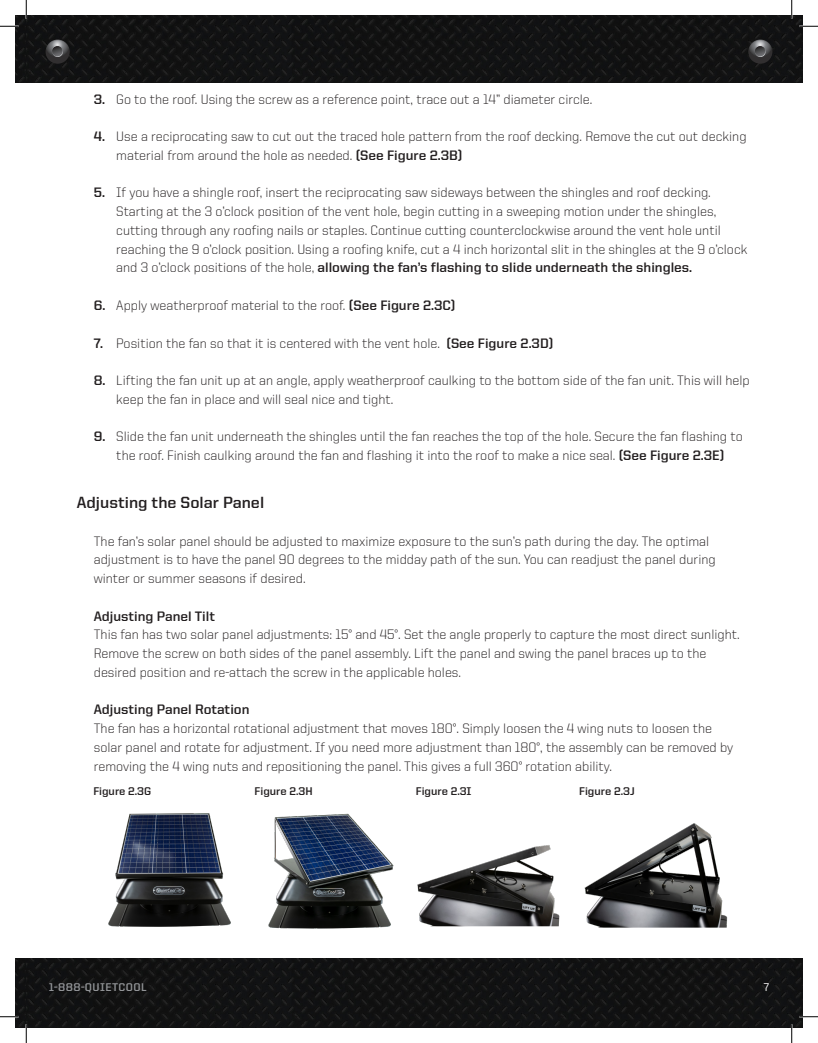
<style>
.page{position:relative;width:818px;height:1043px;background:#fff}
.page>*{position:absolute;margin:0;border:0;box-sizing:border-box;transform-origin:0 0}
.t1{font:700 16.25px "United Sans Reg";color:#231f20}
.t2{font:300 13.75px/18.8px "United Sans Reg";color:#231f20}
.t3{font:700 13.75px "United Sans Reg";color:#231f20}
.t4{font:700 11.25px "United Sans Reg";color:#231f20}
.t5{font:700 11.25px "United Sans Reg";letter-spacing:.04em;color:#939598}
.t6{font:500 11.25px "United Sans Reg";color:#fff}
.s1{font-weight:700}
</style>
<div class="page">
<img style="left:15px;top:958px;width:787px;height:70px">
<img style="left:15px;top:15px;width:787px;height:67px">
<svg style="left:46px;top:40px;width:24px;height:24px"></svg>
<svg style="left:46px;top:40px;width:23px;height:23px"></svg>
<svg style="left:52px;top:46px;width:11px;height:11px"></svg>
<svg style="left:748px;top:40px;width:24px;height:24px"></svg>
<svg style="left:748px;top:40px;width:23px;height:23px"></svg>
<svg style="left:754px;top:46px;width:11px;height:11px"></svg>
<img style="left:108px;top:813px;width:123px;height:114px">
<img style="left:268px;top:813px;width:126px;height:116px">
<img style="left:417px;top:845px;width:143px;height:81px">
<img style="left:584px;top:823px;width:144px;height:104px">
<svg style="left:0;top:25px;width:19px;height:2px"></svg>
<svg style="left:799px;top:25px;width:19px;height:2px"></svg>
<svg style="left:0;top:1015px;width:19px;height:2px"></svg>
<svg style="left:799px;top:1015px;width:19px;height:2px"></svg>
<svg style="left:25px;top:0;width:2px;height:19px"></svg>
<svg style="left:25px;top:1024px;width:2px;height:18px"></svg>
<svg style="left:790px;top:0;width:2px;height:19px"></svg>
<svg style="left:790px;top:1024px;width:2px;height:18px"></svg>
<p class="t2" style="left:94px;top:89px;width:500px"><span class="s1">3.</span> Go to the roof. Using the screw as a reference point, trace out a 14” diameter circle.</p>
<p class="t2" style="left:116px;top:127px;width:631px;text-indent:-22px"><span class="s1">4.</span> Use a reciprocating saw to cut out the traced hole pattern from the roof decking. Remove the cut out decking material from around the hole as needed. <span class="s1">(See Figure 2.3B)</span></p>
<p class="t2" style="left:116px;top:183px;width:632px;text-indent:-22px"><span class="s1">5.</span> If you have a shingle roof, insert the reciprocating saw sideways between the shingles and roof decking.<br>Starting at the 3 o’clock position of the vent hole, begin cutting in a sweeping motion under the shingles, cutting through any roofing nails or staples. Continue cutting counterclockwise around the vent hole until reaching the 9 o’clock position. Using a roofing knife, cut a 4 inch horizontal slit in the shingles at the 9 o’clock and 3 o’clock positions of the hole, <span class="s1">allowing the fan’s flashing to slide underneath the shingles.</span></p>
<p class="t2" style="left:94px;top:296px;width:363px"><span class="s1">6.</span> Apply weatherproof material to the roof. <span class="s1">(See Figure 2.3C)</span></p>
<p class="t2" style="left:94px;top:333px;width:461px"><span class="s1">7.</span> Position the fan so that it is centered with the vent hole. <span class="s1">(See Figure 2.3D)</span></p>
<p class="t2" style="left:116px;top:371px;width:634px;text-indent:-22px"><span class="s1">8.</span> Lifting the fan unit up at an angle, apply weatherproof caulking to the bottom side of the fan unit. This will help keep the fan in place and will seal nice and tight.</p>
<p class="t2" style="left:94px;top:427px;width:650px;text-align:center"><span class="s1">9.</span> Slide the fan unit underneath the shingles until the fan reaches the top of the hole. Secure the fan flashing to the roof. Finish caulking around the fan and flashing it into the roof to make a nice seal. <span class="s1">(See Figure 2.3E)</span></p>
<p class="t1" style="left:77px;top:493px;width:189px">Adjusting the Solar Panel</p>
<p class="t2" style="left:94px;top:531px;width:623px">The fan’s solar panel should be adjusted to maximize exposure to the sun’s path during the day. The optimal adjustment is to have the panel 90 degrees to the midday path of the sun. You can readjust the panel during winter or summer seasons if desired.</p>
<p class="t3" style="left:94px;top:608px;width:123px">Adjusting Panel Tilt</p>
<p class="t2" style="left:94px;top:625px;width:647px">This fan has two solar panel adjustments: 15° and 45°. Set the angle properly to capture the most direct sunlight.<br>Remove the screw on both sides of the panel assembly. Lift the panel and swing the panel braces up to the desired position and re-attach the screw in the applicable holes.</p>
<p class="t3" style="left:94px;top:702px;width:157px">Adjusting Panel Rotation</p>
<p class="t2" style="left:94px;top:719px;width:641px">The fan has a horizontal rotational adjustment that moves 180°. Simply loosen the 4 wing nuts to loosen the solar panel and rotate for adjustment. If you need more adjustment than 180°, the assembly can be removed by removing the 4 wing nuts and repositioning the panel. This gives a full 360° rotation ability.</p>
<p class="t4" style="left:93px;top:784px;width:59px">Figure 2.3G</p>
<p class="t4" style="left:254px;top:784px;width:60px">Figure 2.3H</p>
<p class="t4" style="left:416px;top:784px;width:57px">Figure 2.3I</p>
<p class="t4" style="left:579px;top:784px;width:57px">Figure 2.3J</p>
<p class="t5" style="left:49px;top:980px;width:100px">1-888-QUIETCOOL</p>
<p class="t6" style="left:763px;top:980px;width:7px">7</p>
</div>
